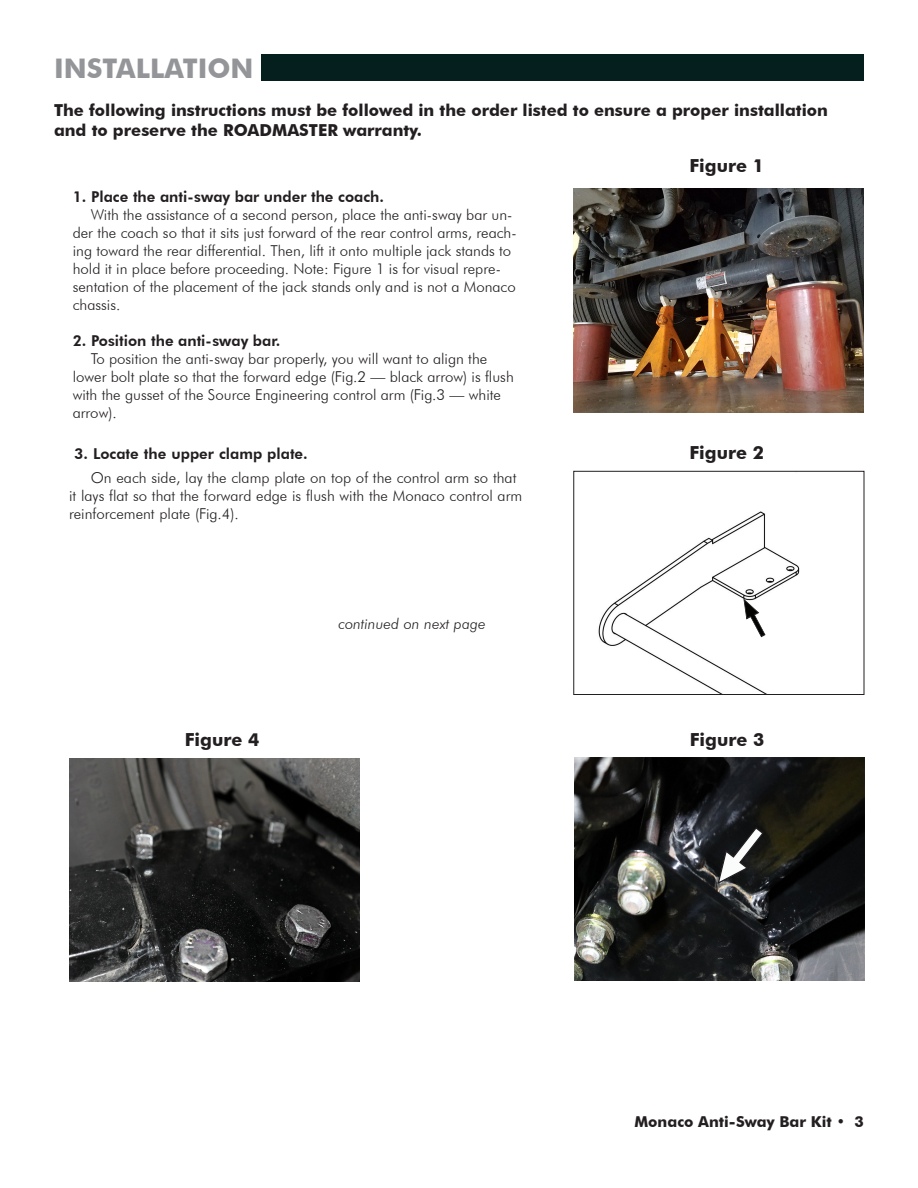
<style>
.page{position:relative;width:918px;height:1188px;background:#fff}
.page>*{position:absolute;margin:0;border:0;box-sizing:border-box;transform-origin:0 0}
.t1{font:700 27px "Futura BT";color:#939598}
.t2{font:700 18px "Futura BT";color:#231f20}
.t3{font:700 16.5px/19.8px "Futura BT";color:#231f20}
.Lettered_Items_Under{font:300 15px/18px "Futura BT";color:#231f20}
.Lettered_Items_Under-2{font:800 15px "Futura BT";color:#231f20}
.t4{font:700 15px "Futura BT";color:#231f20}
.Lettered_Items_Under-3{font:italic 300 15px "Futura BT";color:#231f20}
</style>
<div class="page">
<div style="left:261px;top:54px;width:603px;height:27px;background:#051e1e"></div>
<img style="left:574px;top:189px;width:290px;height:223px">
<img style="left:598px;top:511px;width:202px;height:182px">
<div style="left:573px;top:471px;width:291px;height:224px;border:1px solid #231f20"></div>
<img style="left:69px;top:759px;width:290px;height:223px">
<svg style="left:737px;top:595px;width:33px;height:45px"></svg>
<img style="left:574px;top:757px;width:290px;height:223px">
<svg style="left:705px;top:820px;width:68px;height:74px;background:#3c3d3d"></svg>
<p class="t1" style="left:54px;top:52px;width:201px">INSTALLATION</p>
<p class="t3" style="left:54px;top:100px;width:775px">The following instructions must be followed in the order listed to ensure a proper installation and to preserve the ROADMASTER warranty.</p>
<p class="Lettered_Items_Under-2" style="left:73px;top:188px;width:313px">1. Place the anti-sway bar under the coach.</p>
<p class="Lettered_Items_Under" style="left:73px;top:206px;width:445px;text-indent:18px">With the assistance of a second person, place the anti-sway bar un&shy;der the coach so that it sits just forward of the rear control arms, reach&shy;ing toward the rear differential. Then, lift it onto multiple jack stands to hold it in place before proceeding. Note: Figure 1 is for visual repre&shy;sentation of the placement of the jack stands only and is not a Monaco chassis.</p>
<p class="Lettered_Items_Under-2" style="left:73px;top:332px;width:209px">2. Position the anti-sway bar.</p>
<p class="Lettered_Items_Under" style="left:73px;top:350px;width:443px;text-indent:18px">To position the anti-sway bar properly, you will want to align the lower bolt plate so that the forward edge (Fig.2 — black arrow) is flush with the gusset of the Source Engineering control arm (Fig.3 — white arrow).</p>
<p class="Lettered_Items_Under-2" style="left:74px;top:445px;width:235px">3. Locate the upper clamp plate.</p>
<p class="Lettered_Items_Under" style="left:69px;top:468px;width:455px;text-indent:22px">On each side, lay the clamp plate on top of the control arm so that it lays flat so that the forward edge is flush with the Monaco control arm reinforcement plate (Fig.4).</p>
<p class="Lettered_Items_Under-3" style="left:338px;top:615px;width:149px">continued on next page</p>
<p class="t2" style="left:689px;top:155px;width:76px">Figure 1</p>
<p class="t2" style="left:689px;top:442px;width:76px">Figure 2</p>
<p class="t2" style="left:185px;top:728px;width:76px">Figure 4</p>
<p class="t2" style="left:690px;top:728px;width:76px">Figure 3</p>
<p class="t4" style="left:634px;top:1113px;width:231px">Monaco Anti-Sway Bar Kit • 3</p>
</div>
